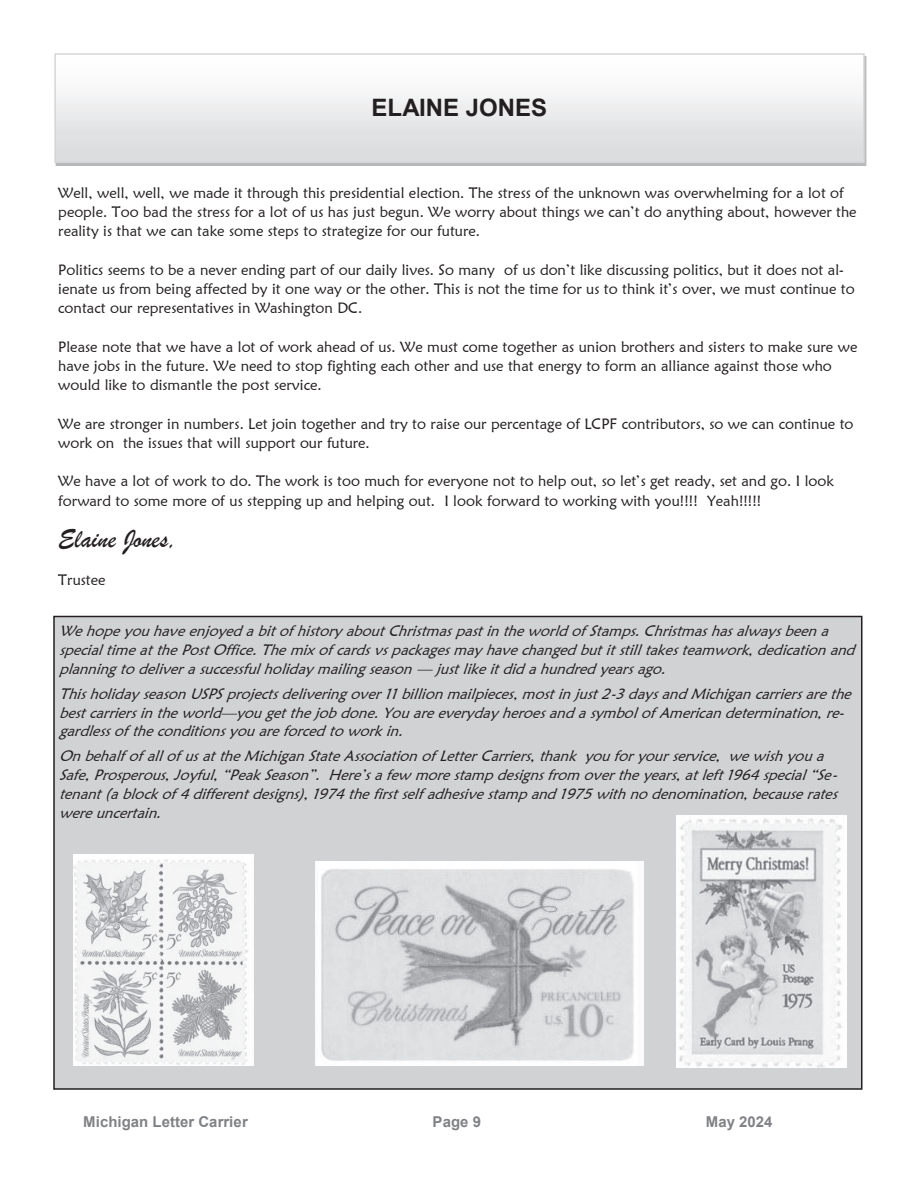
<style>
.page{position:relative;width:918px;height:1188px;background:#fff}
.page>*{position:absolute;margin:0;border:0;box-sizing:border-box;transform-origin:0 0}
.t1{font:27px "Brush Script";color:#231f20}
.t2{font:700 24px "Arial";color:#231f20}
.t3{font:15px/19.2px "Maiandra GD";color:#231f20}
.t4{font:italic 15px/18.9px "Maiandra GD";color:#231f20}
.t5{font:700 15px "Arial";color:#808285}
</style>
<div class="page">
<div style="left:55px;top:54px;width:809px;height:108px;background:linear-gradient(to bottom,#fff,#d8d9dc)"></div>
<div style="left:54px;top:53px;width:811px;height:110px;border:2px solid #d4d5d7"></div>
<div style="left:54px;top:616px;width:808px;height:473px;background:#d1d2d4"></div>
<img style="left:73px;top:855px;width:180px;height:210px">
<img style="left:316px;top:862px;width:328px;height:203px">
<img style="left:677px;top:815px;width:170px;height:252px">
<p class="t2" style="left:371px;top:91px;width:177px">ELAINE JONES</p>
<p class="t3" style="left:58px;top:183px;width:800px">Well, well, well, we made it through this presidential election. The stress of the unknown was overwhelming for a lot of people. Too bad the stress for a lot of us has just begun. We worry about things we can’t do anything about, however the reality is that we can take some steps to strategize for our future.</p>
<p class="t3" style="left:58px;top:260px;width:798px">Politics seems to be a never ending part of our daily lives. So many of us don’t like discussing politics, but it does not al&shy;ienate us from being affected by it one way or the other. This is not the time for us to think it’s over, we must continue to contact our representatives in Washington DC.</p>
<p class="t3" style="left:58px;top:337px;width:801px">Please note that we have a lot of work ahead of us. We must come together as union brothers and sisters to make sure we have jobs in the future. We need to stop fighting each other and use that energy to form an alliance against those who would like to dismantle the post service.</p>
<p class="t3" style="left:58px;top:414px;width:797px">We are stronger in numbers. Let join together and try to raise our percentage of LCPF contributors, so we can continue to work on the issues that will support our future.</p>
<p class="t3" style="left:58px;top:471px;width:777px">We have a lot of work to do. The work is too much for everyone not to help out, so let’s get ready, set and go. I look forward to some more of us stepping up and helping out. I look forward to working with you!!!! Yeah!!!!!</p>
<p class="t1" style="left:58px;top:522px;width:120px">Elaine Jones,</p>
<p class="t3" style="left:58px;top:570px;width:49px">Trustee</p>
<p class="t4" style="left:59px;top:621px;width:803px">WehopeyouhaveenjoyedabitofhistoryaboutChristmaspastintheworldofStamps.Christmashasalwaysbeena specialtimeatthePostOffice.Themixofcardsvspackagesmayhavechangedbutitstilltakesteamwork,dedicationand planningtodeliverasuccessfulholidaymailingseason— justlikeitdidahundredyearsago.</p>
<p class="t4" style="left:59px;top:684px;width:799px">ThisholidayseasonUSPSprojectsdeliveringover11billionmailpieces,mostinjust2-3daysandMichigancarriersarethe bestcarriersintheworld—yougetthejobdone.YouareeverydayheroesandasymbolofAmericandetermination,re&shy;gardlessoftheconditionsyouareforcedtoworkin.</p>
<p class="t4" style="left:59px;top:746px;width:785px">OnbehalfofallofusattheMichiganStateAssociationofLetterCarriers,thank youforyourservice, wewishyoua Safe,Prosperous,Joyful,“PeakSeason”. Here’safew morestampdesignsfrom overtheyears,atleft1964special“Se&shy;tenant(ablockof4differentdesigns),1974thefirstselfadhesivestampand1975withnodenomination,becauserates wereuncertain.</p>
<p class="t5" style="left:83px;top:1112px;width:166px">Michigan Letter Carrier</p>
<p class="t5" style="left:433px;top:1112px;width:50px">Page 9</p>
<p class="t5" style="left:706px;top:1112px;width:68px">May 2024</p>
</div>
